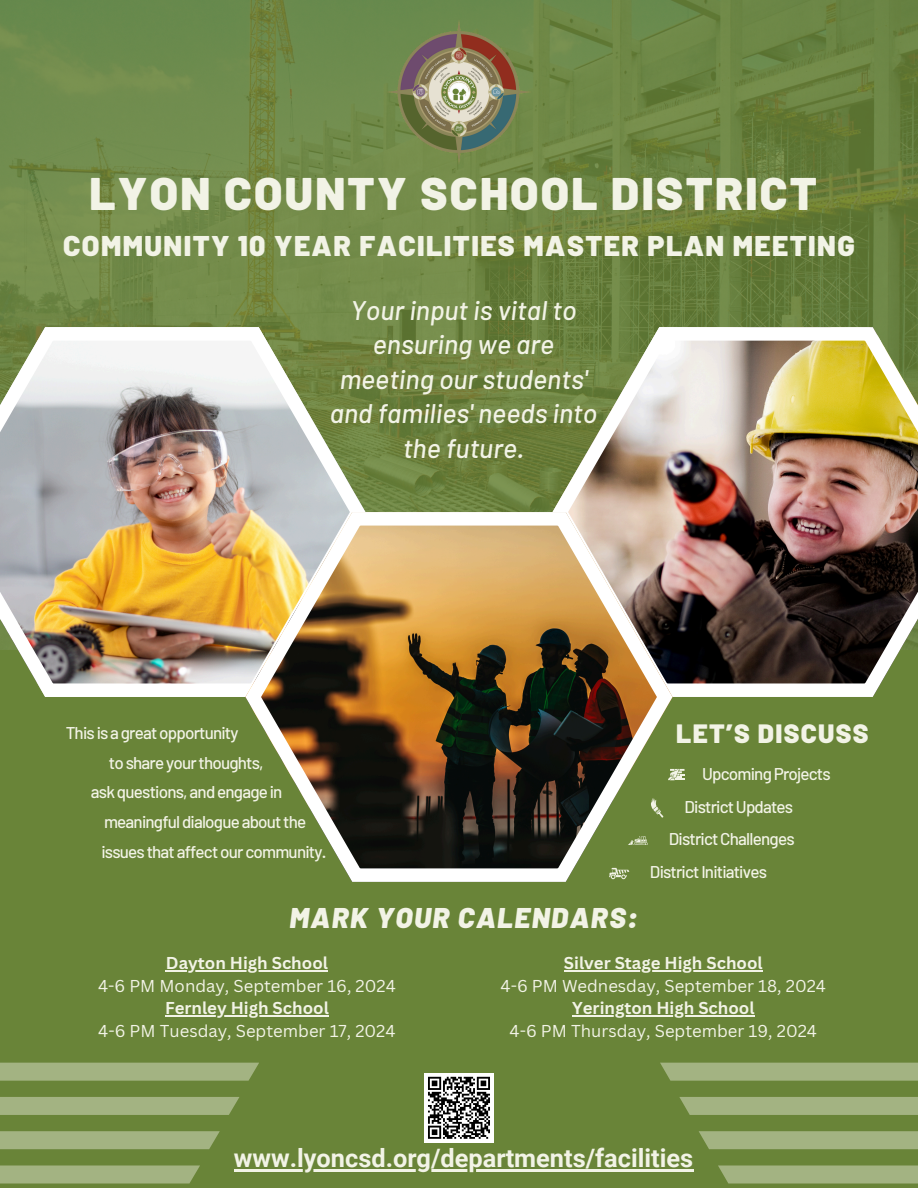
<style>
.page{position:relative;width:918px;height:1188px;background:#698438}
.page>*{position:absolute;margin:0;border:0;box-sizing:border-box;transform-origin:0 0}
.t1{font:900 45.6px "Barlow";letter-spacing:.05em;color:#f2f3e6}
.t2{font:900 28.5px "Barlow";letter-spacing:.05em;color:#f2f3e6}
.t3{font:italic 900 28.5px "Barlow";letter-spacing:.05em;color:#f2f3e6}
.t4{font:italic 500 26.85px/34.5px "Barlow";color:#f2f3e6;text-align:center}
.t5{font:900 26.4px "Barlow";letter-spacing:.05em;color:#f2f3e6}
.t6{font:700 25.35px "Roboto";color:#f2f3e6}
.t7{font:500 16.95px "Barlow";letter-spacing:-.045em;color:#f2f3e6}
.t8{font:16.8px "Canva Sans";color:#f2f3e6}
.t9{font:700 16.8px "Canva Sans";color:#f2f3e6}
</style>
<div class="page">
<div style="left:0;top:1063px;width:259px;height:18px;background:#a3b382"></div>
<div style="left:660px;top:1063px;width:258px;height:18px;background:#a3b382"></div>
<div style="left:0;top:1097px;width:240px;height:18px;background:#a3b382"></div>
<div style="left:679px;top:1097px;width:239px;height:18px;background:#a3b382"></div>
<div style="left:0;top:1131px;width:220px;height:18px;background:#a3b382"></div>
<div style="left:699px;top:1131px;width:219px;height:18px;background:#a3b382"></div>
<div style="left:0;top:1165px;width:200px;height:19px;background:#a3b382"></div>
<div style="left:718px;top:1165px;width:200px;height:19px;background:#a3b382"></div>
<img style="left:0;top:0;width:918px;height:512px">
<img style="left:0;top:327px;width:365px;height:370px">
<img style="left:552px;top:327px;width:366px;height:370px">
<img style="left:245px;top:512px;width:428px;height:370px">
<svg style="left:603px;top:759px;width:82px;height:123px"></svg>
<img style="left:386px;top:19px;width:145px;height:145px">
<hr style="left:234px;top:1169px;width:459px;height:3px;background:#f2f3e6">
<div style="left:424px;top:1073px;width:70px;height:70px;background:#fff"></div>
<svg style="left:428px;top:1076px;width:62px;height:63px"></svg>
<hr style="left:564px;top:971px;width:199px;height:1px;background:#f2f3e6">
<hr style="left:572px;top:1016px;width:183px;height:1px;background:#f2f3e6">
<hr style="left:166px;top:971px;width:162px;height:1px;background:#f2f3e6">
<hr style="left:165px;top:1016px;width:164px;height:1px;background:#f2f3e6">
<h6 class="t1" style="left:90px;top:164px;width:729px">LYON COUNTY SCHOOL DISTRICT</h6>
<p class="t2" style="left:63px;top:228px;width:793px">COMMUNITY 10 YEAR FACILITIES MASTER PLAN MEETING</p>
<h6 class="t4" style="left:330px;top:292px;width:269px">Your input is vital to ensuring we are meeting our students' and families' needs into the future.</h6>
<h6 class="t7" style="left:66px;top:722px;width:174px">Thisisagreatopportunity</h6>
<h6 class="t7" style="left:109px;top:752px;width:156px">toshareyourthoughts,</h6>
<h6 class="t7" style="left:91px;top:781px;width:193px">askquestions,andengagein</h6>
<p class="t7" style="left:104px;top:811px;width:204px">meaningfuldialogueaboutthe</p>
<h5 class="t7" style="left:101px;top:841px;width:226px">issuesthataffectourcommunity.</h5>
<p class="t3" style="left:289px;top:899px;width:350px">MARK YOUR CALENDARS:</p>
<h2 class="t5" style="left:676px;top:717px;width:194px">LET’S DISCUSS</h2>
<p class="t7" style="left:702px;top:763px;width:130px">UpcomingProjects</p>
<p class="t7" style="left:685px;top:796px;width:110px">DistrictUpdates</p>
<h3 class="t7" style="left:669px;top:828px;width:127px">DistrictChallenges</h3>
<p class="t7" style="left:650px;top:862px;width:119px">DistrictInitiatives</p>
<p class="t9" style="left:166px;top:952px;width:164px">Dayton High School</p>
<p class="t8" style="left:98px;top:974px;width:299px">4-6 PM Monday, September 16, 2024</p>
<p class="t9" style="left:165px;top:997px;width:165px">Fernley High School</p>
<p class="t8" style="left:98px;top:1019px;width:299px">4-6 PM Tuesday, September 17, 2024</p>
<p class="t9" style="left:564px;top:952px;width:200px">Silver Stage High School</p>
<h5 class="t8" style="left:501px;top:974px;width:327px">4-6 PM Wednesday, September 18, 2024</h5>
<h6 class="t9" style="left:572px;top:997px;width:184px">Yerington High School</h6>
<h2 class="t8" style="left:510px;top:1019px;width:309px">4-6 PM Thursday, September 19, 2024</h2>
<h2 class="t6" style="left:234px;top:1144px;width:461px">www.lyoncsd.org/departments/facilities</h2>
</div>
